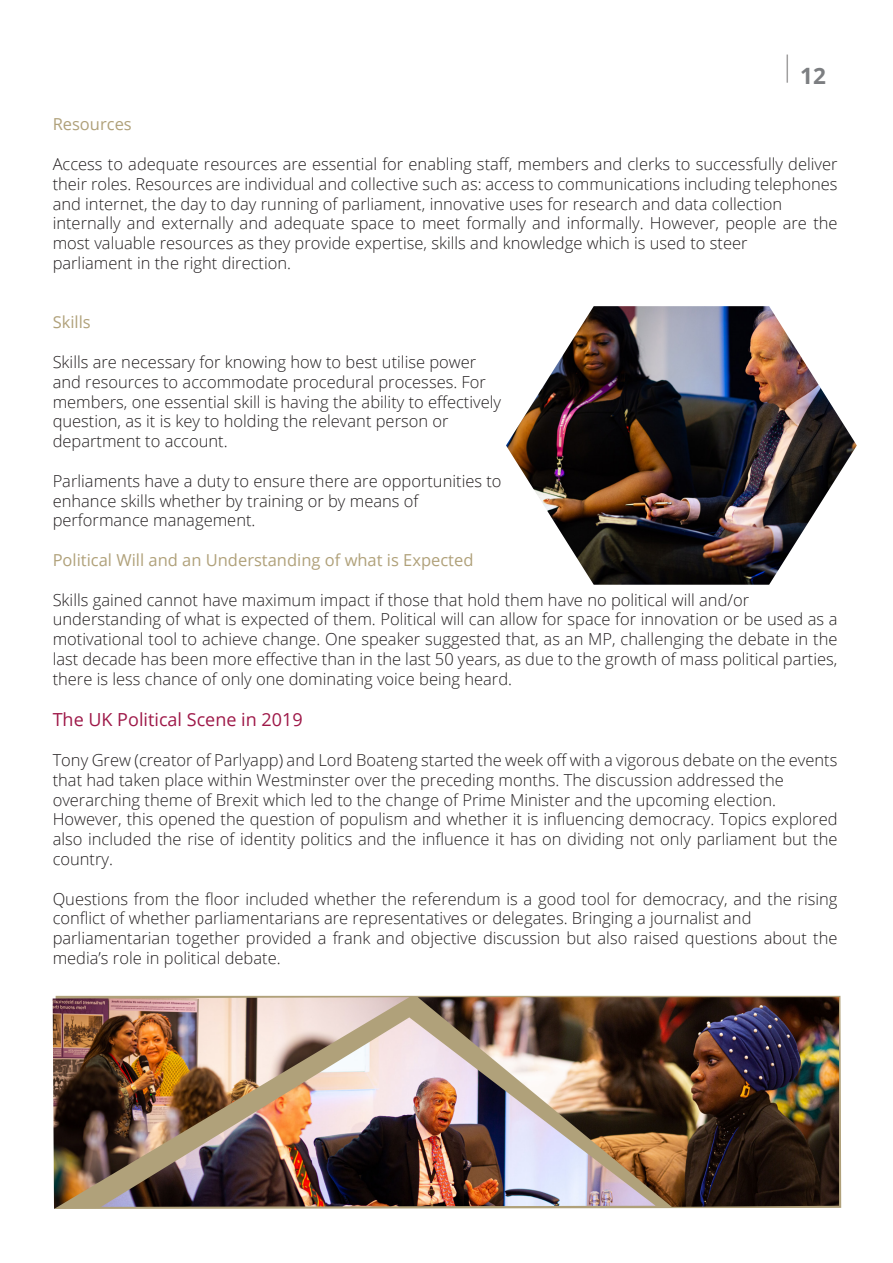
<style>
.page{position:relative;width:893px;height:1263px;background:#fff}
.page>*{position:absolute;margin:0;border:0;box-sizing:border-box;transform-origin:0 0}
.t1{font:700 22.5px "Open Sans";color:#7c7e81}
.t2{font:18px "Open Sans";color:#9e1848}
.t3{font:300 16.5px/19.8px "Open Sans";color:#231f20}
.t4{font:16.5px "Open Sans";color:#b0a17a}
</style>
<div class="page">
<img style="left:506px;top:306px;width:351px;height:279px">
<img style="left:53px;top:997px;width:356px;height:212px">
<img style="left:101px;top:1017px;width:317px;height:190px">
<img style="left:418px;top:997px;width:421px;height:210px">
<hr style="left:786px;top:55px;width:2px;height:28px;background:#231f20">
<p class="t1" style="left:800px;top:60px;width:27px">12</p>
<p class="t4" style="left:53px;top:113px;width:81px">Resources</p>
<p class="t3" style="left:53px;top:154px;width:786px;text-align:justify">Access to adequate resources are essential for enabling staff, members and clerks to successfully deliver their roles. Resources are individual and collective such as: access to communications including telephones and internet, the day to day running of parliament, innovative uses for research and data collection</p>
<p class="t3" style="left:53px;top:213px;width:786px">internally and externally and adequate space to meet formally and informally. However, people are the most valuable resources as they provide expertise, skills and knowledge which is used to steer</p>
<p class="t3" style="left:53px;top:253px;width:240px">parliament in the right direction.</p>
<p class="t4" style="left:53px;top:311px;width:40px">Skills</p>
<p class="t3" style="left:53px;top:352px;width:450px">Skills are necessary for knowing how to best utilise power and resources to accommodate procedural processes. For members, one essential skill is having the ability to effectively question, as it is key to holding the relevant person or department to account.</p>
<p class="t3" style="left:53px;top:470px;width:450px">Parliaments have a duty to ensure there are opportunities to enhance skills whether by training or by means of performance management.</p>
<p class="t4" style="left:53px;top:549px;width:422px">Political Will and an Understanding of what is Expected</p>
<p class="t3" style="left:53px;top:589px;width:786px">Skills gained cannot have maximum impact if those that hold them have no political will and/or understanding of what is expected of them. Political will can allow for space for innovation or be used as a motivational tool to achieve change. One speaker suggested that, as an MP, challenging the debate in the last decade has been more effective than in the last 50 years, as due to the growth of mass political parties, there is less chance of only one dominating voice being heard.</p>
<p class="t2" style="left:53px;top:707px;width:252px">The UK Political Scene in 2019</p>
<p class="t3" style="left:53px;top:749px;width:786px">Tony Grew (creator of Parlyapp) and Lord Boateng started the week off with a vigorous debate on the events that had taken place within Westminster over the preceding months. The discussion addressed the overarching theme of Brexit which led to the change of Prime Minister and the upcoming election.<br>However, this opened the question of populism and whether it is influencing democracy. Topics explored also included the rise of identity politics and the influence it has on dividing not only parliament but the country.</p>
<p class="t3" style="left:53px;top:888px;width:786px">Questions from the floor included whether the referendum is a good tool for democracy, and the rising conflict of whether parliamentarians are representatives or delegates. Bringing a journalist and parliamentarian together provided a frank and objective discussion but also raised questions about the media’s role in political debate.</p>
</div>
